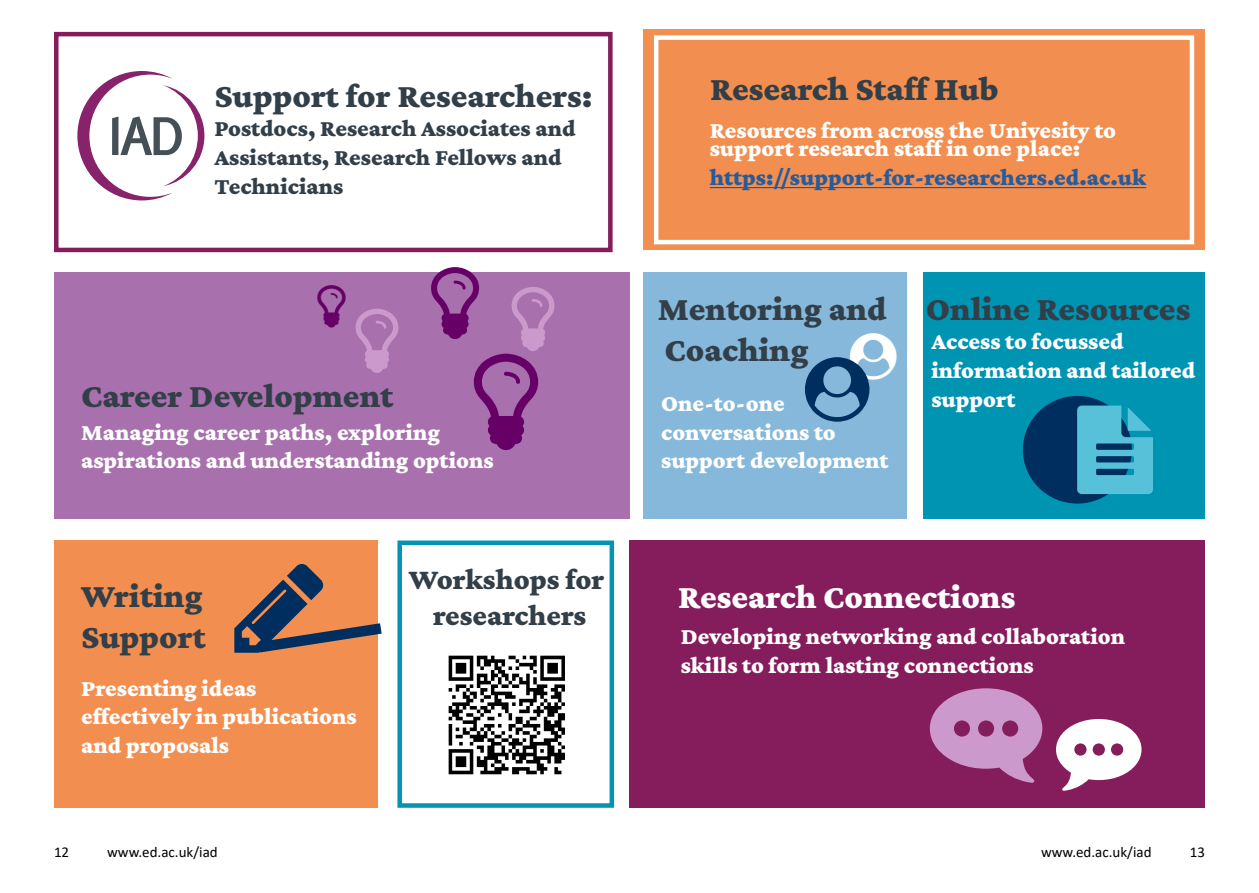
<style>
.page{position:relative;width:1259px;height:893px;background:#fff}
.page>*{position:absolute;margin:0;border:0;box-sizing:border-box;transform-origin:0 0}
.t1{font:900 34.5px/41.4px "Crimson Pro";color:#333f48}
.t2{font:900 34.5px "Crimson Pro";color:#fff}
.t3{font:900 30px "Crimson Pro";color:#333f48}
.t4{font:900 24px/28.8px "Crimson Pro";color:#fff}
.t5{font:900 24px/28.8px "Crimson Pro";color:#333f48}
.t6{font:900 24px "Crimson Pro";color:#275b9b}
.t7{font:15px "Calibri";color:#000}
</style>
<div class="page">
<div style="left:54px;top:32px;width:558px;height:220px;border:4px solid #851d5d"></div>
<div style="left:629px;top:540px;width:576px;height:268px;background:#851d5d"></div>
<div style="left:54px;top:272px;width:575px;height:247px;background:#a871ae"></div>
<div style="left:923px;top:272px;width:282px;height:246px;background:#0094b3"></div>
<div style="left:643px;top:30px;width:562px;height:220px;background:#f28f50"></div>
<div style="left:54px;top:540px;width:324px;height:268px;background:#f28f50"></div>
<div style="left:654px;top:35px;width:540px;height:209px;border:4px solid #fff"></div>
<hr style="left:709px;top:187px;width:437px;height:1px;background:#275b9b">
<div style="left:397px;top:540px;width:217px;height:268px;border:4px solid #0394b2"></div>
<svg style="left:448px;top:656px;width:117px;height:118px"></svg>
<div style="left:1023px;top:396px;width:109px;height:108px;background:#002e5f;border-radius:50%"></div>
<svg style="left:77px;top:71px;width:127px;height:129px"></svg>
<div style="left:643px;top:272px;width:263px;height:247px;background:#85b8da"></div>
<svg style="left:258px;top:623px;width:124px;height:30px"></svg>
<svg style="left:1106px;top:404px;width:26px;height:90px"></svg>
<p class="t1" style="left:214px;top:75px;width:379px">Support for Researchers:</p>
<p class="t5" style="left:214px;top:114px;width:363px">Postdocs, Research Associates and</p>
<p class="t5" style="left:214px;top:142px;width:349px">Assistants, Research Fellows and<br>Technicians</p>
<p class="t1" style="left:81px;top:374px;width:314px">Career Development</p>
<p class="t4" style="left:81px;top:417px;width:360px">Managing career paths, exploring</p>
<p class="t4" style="left:81px;top:446px;width:414px">aspirations and understanding options</p>
<p class="t1" style="left:81px;top:574px;width:126px">Writing<br>Support</p>
<p class="t4" style="left:81px;top:673px;width:177px">Presenting ideas</p>
<p class="t4" style="left:81px;top:702px;width:277px">effectively in publications and proposals</p>
<p class="t3" style="left:409px;top:560px;width:197px">Workshops for</p>
<p class="t3" style="left:433px;top:596px;width:155px">researchers</p>
<p class="t1" style="left:710px;top:67px;width:290px">Research Staff Hub</p>
<p class="t4" style="left:709px;top:116px;width:408px">Resources from across the Univesity to</p>
<p class="t4" style="left:709px;top:134px;width:372px">support research staff in one place:</p>
<p class="t6" style="left:709px;top:162px;width:438px">https://support-for-researchers.ed.ac.uk</p>
<p class="t1" style="left:658px;top:287px;width:230px">Mentoring and</p>
<p class="t1" style="left:664px;top:329px;width:145px">Coaching</p>
<p class="t4" style="left:661px;top:388px;width:125px">One-to-one</p>
<p class="t4" style="left:661px;top:417px;width:176px">conversations to</p>
<p class="t4" style="left:661px;top:446px;width:229px">support development</p>
<p class="t1" style="left:926px;top:287px;width:266px">Online Resources</p>
<p class="t4" style="left:931px;top:327px;width:194px">Access to focussed</p>
<p class="t4" style="left:931px;top:355px;width:265px">information and tailored support</p>
<p class="t2" style="left:678px;top:574px;width:338px">Research Connections</p>
<p class="t4" style="left:680px;top:622px;width:446px">Developing networking and collaboration skills to form lasting connections</p>
<p class="t7" style="left:54px;top:841px;width:17px">12</p>
<p class="t7" style="left:107px;top:841px;width:112px">www.ed.ac.uk/iad</p>
<p class="t7" style="left:1041px;top:841px;width:112px">www.ed.ac.uk/iad</p>
<p class="t7" style="left:1189px;top:841px;width:17px">13</p>
</div>
